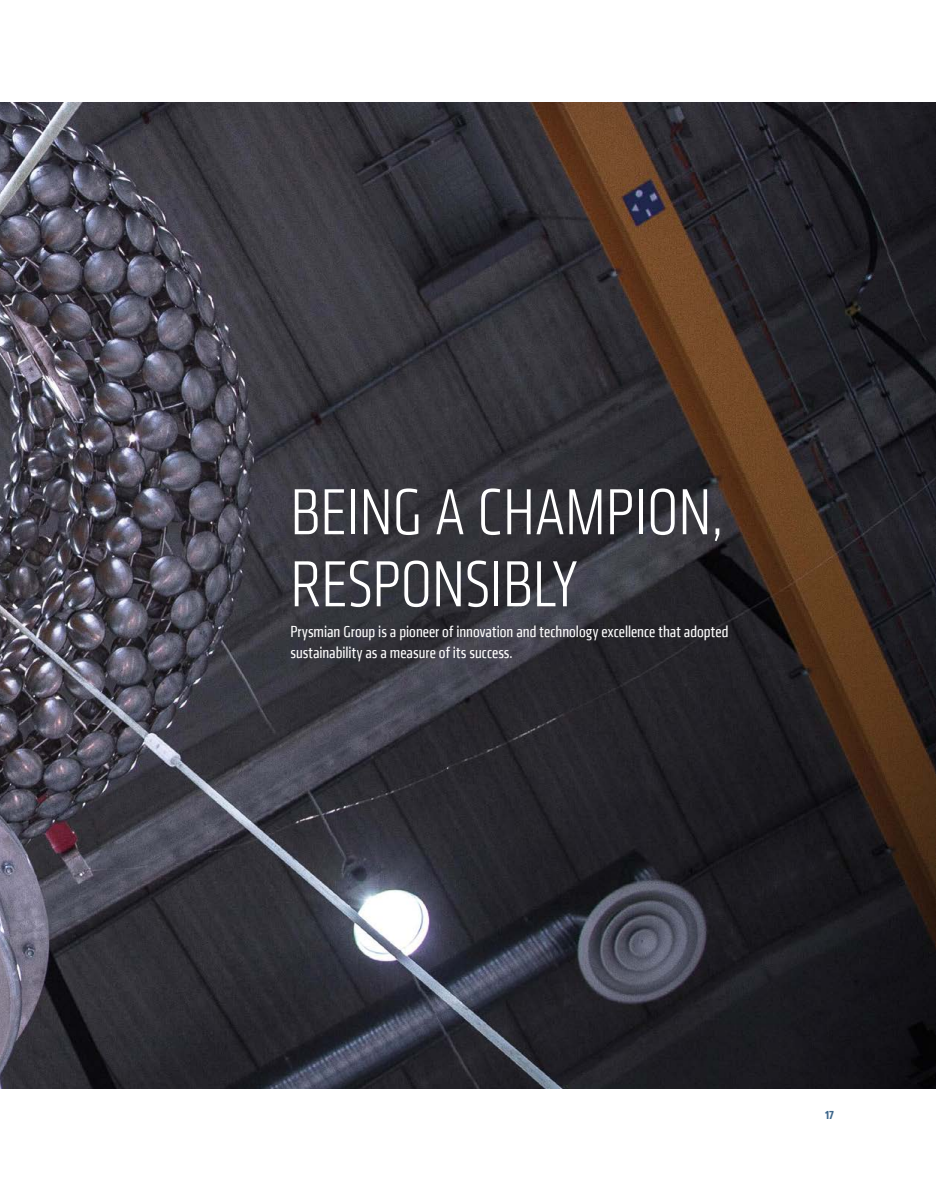
<style>
.page{position:relative;width:936px;height:1191px;background:#fff}
.page>*{position:absolute;margin:0;border:0;box-sizing:border-box;transform-origin:0 0}
.t1{font:300 condensed 67.5px/72px "Klavika CH";color:#fff}
.t2{font:condensed 16.5px/21px "Klavika CH";color:#fff}
.t3{font:700 condensed 12px "Klavika CH";color:#3d668b}
</style>
<div class="page">
<img style="left:0;top:102px;width:935px;height:987px">
<h1 class="t1" style="left:290px;top:476px;width:434px">BEING A CHAMPION,<br>RESPONSIBLY</h1>
<p class="t2" style="left:290px;top:620px;width:439px">Prysmian Group is a pioneer of innovation and technology excellence that adopted sustainability as a measure of its success.</p>
<p class="t3" style="left:825px;top:1107px;width:10px">17</p>
</div>
